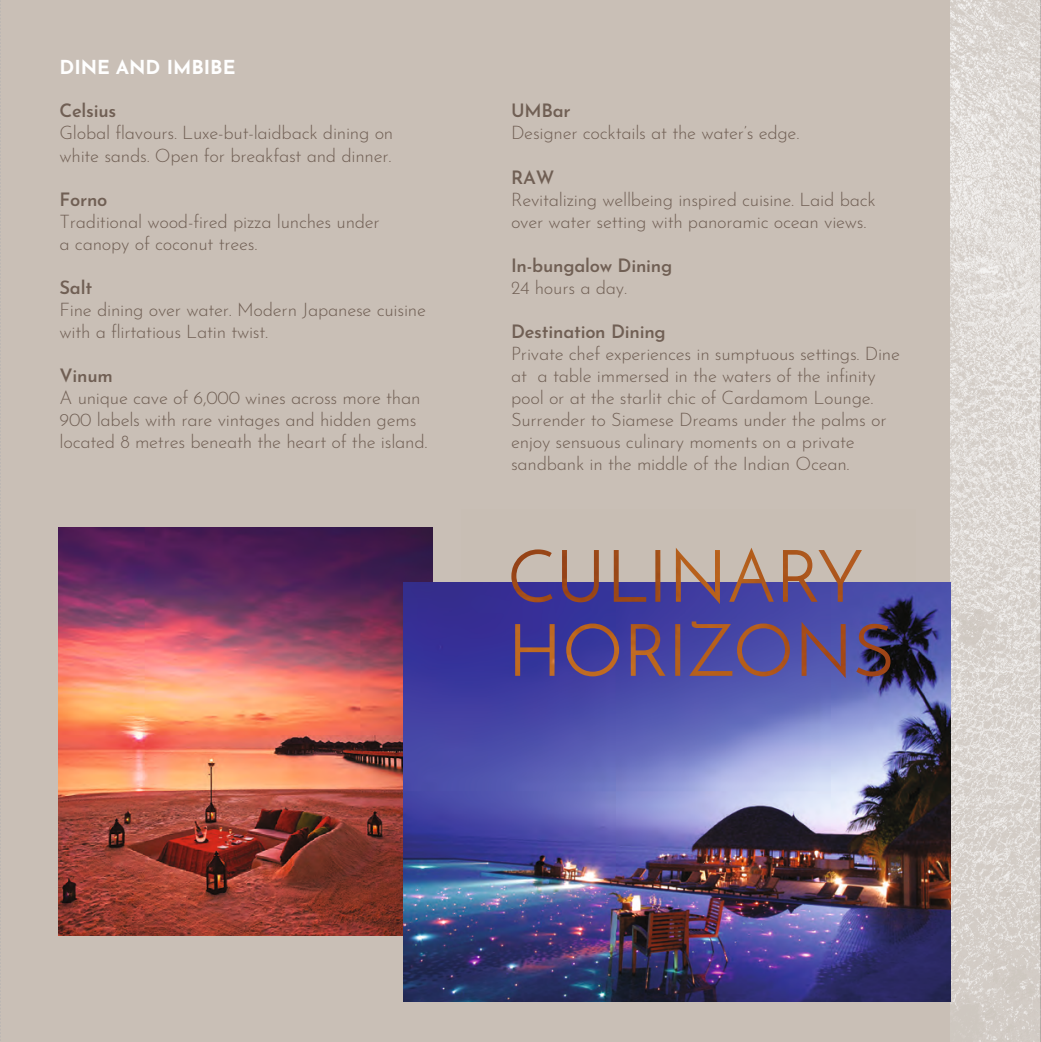
<style>
.page{position:relative;width:1041px;height:1042px;background:#c9bfb6}
.page>*{position:absolute;margin:0;border:0;box-sizing:border-box;transform-origin:0 0}
.t1{font:700 19.25px "Josefin Sans";color:#fff}
.t2{font:300 18.38px/22.1px "Josefin Sans";letter-spacing:-.015em;color:#705f54}
.t3{font:600 18.38px "Josefin Sans";letter-spacing:-.015em;color:#705f54}
</style>
<div class="page">
<img style="left:950px;top:0;width:90px;height:1042px">
<hr style="left:1040px;top:0;width:1px;height:1042px;background:#131413">
<svg style="left:0;top:494px;width:1px;height:547px"></svg>
<img style="left:59px;top:527px;width:374px;height:408px">
<img style="left:403px;top:582px;width:547px;height:419px">
<img style="left:0;top:0;width:1px;height:493px">
<img style="left:511px;top:548px;width:351px;height:56px">
<p class="t1" style="left:60px;top:50px;width:178px">DINE AND IMBIBE</p>
<p class="t3" style="left:60px;top:95px;width:58px">Celsius</p>
<p class="t2" style="left:60px;top:120px;width:335px">Global flavours. Luxe-but-laidback dining on white sands. Open for breakfast and dinner.</p>
<p class="t3" style="left:60px;top:183px;width:49px">Forno</p>
<p class="t2" style="left:60px;top:208px;width:322px">Traditional wood-fired pizza lunches under a canopy of coconut trees.</p>
<p class="t3" style="left:60px;top:272px;width:34px">Salt</p>
<p class="t2" style="left:60px;top:297px;width:368px">Fine dining over water. Modern Japanese cuisine with a flirtatious Latin twist.</p>
<p class="t3" style="left:60px;top:360px;width:55px">Vinum</p>
<p class="t2" style="left:60px;top:385px;width:370px">A unique cave of 6,000 wines across more than<br>900 labels with rare vintages and hidden gems located 8 metres beneath the heart of the island.</p>
<p class="t3" style="left:511px;top:95px;width:61px">UMBar</p>
<p class="t2" style="left:511px;top:120px;width:290px">Designer cocktails at the water’s edge.</p>
<p class="t3" style="left:511px;top:161px;width:45px">RAW</p>
<p class="t2" style="left:511px;top:186px;width:366px">Revitalizing wellbeing inspired cuisine. Laid back over water setting with panoramic ocean views.</p>
<p class="t3" style="left:511px;top:250px;width:163px">In-bungalow Dining</p>
<p class="t2" style="left:511px;top:275px;width:118px">24 hours a day.</p>
<p class="t3" style="left:511px;top:316px;width:156px">Destination Dining</p>
<p class="t2" style="left:511px;top:341px;width:390px">Private chef experiences in sumptuous settings. Dine at a table immersed in the waters of the infinity pool or at the starlit chic of Cardamom Lounge.<br>Surrender to Siamese Dreams under the palms or enjoy sensuous culinary moments on a private sandbank in the middle of the Indian Ocean.</p>
</div>
